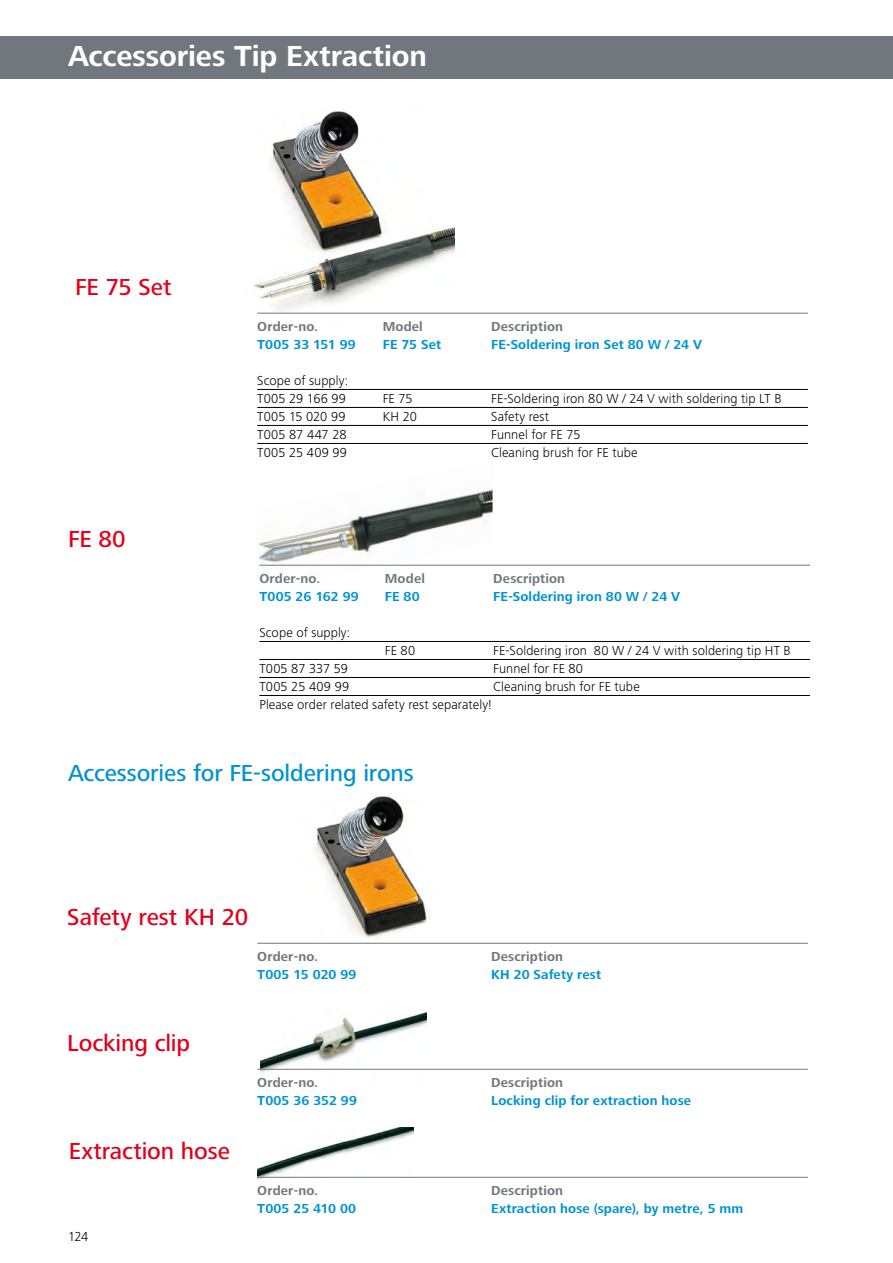
<style>
.page{position:relative;width:893px;height:1263px;background:#fff}
.page>*{position:absolute;margin:0;border:0;box-sizing:border-box;transform-origin:0 0}
.t1{font:700 30px "Frutiger Next LT";letter-spacing:-.005em;color:#fff}
.t2{font:500 24px "Frutiger Next LT";letter-spacing:-.005em;color:#e2001a}
.t3{font:500 24px "Frutiger Next LT";letter-spacing:-.005em;color:#0093d1}
.t4{font:300 13.5px/18px "Frutiger Next LT";letter-spacing:.005em;color:#000}
.t5{font:700 13.5px "Frutiger Next LT";letter-spacing:.01em;color:#0093d1}
.t6{font:700 13.5px "Frutiger Next LT";letter-spacing:.01em;color:#71787d}
</style>
<div class="page">
<img style="left:260px;top:1011px;width:166px;height:62px">
<img style="left:257px;top:1127px;width:157px;height:53px">
<div style="left:0;top:36px;width:893px;height:43px;background:#71787d"></div>
<img style="left:253px;top:111px;width:202px;height:202px">
<img style="left:315px;top:796px;width:113px;height:143px">
<img style="left:258px;top:489px;width:235px;height:76px">
<hr style="left:257px;top:1069px;width:551px;height:1px;background:#71787d">
<hr style="left:257px;top:1177px;width:551px;height:1px;background:#71787d">
<hr style="left:259px;top:565px;width:551px;height:1px;background:#71787d">
<hr style="left:259px;top:641px;width:551px;height:1px;background:#000">
<hr style="left:259px;top:659px;width:551px;height:1px;background:#000">
<hr style="left:259px;top:677px;width:551px;height:1px;background:#000">
<hr style="left:259px;top:695px;width:551px;height:1px;background:#000">
<hr style="left:257px;top:313px;width:551px;height:1px;background:#71787d">
<hr style="left:257px;top:389px;width:551px;height:1px;background:#000">
<hr style="left:257px;top:407px;width:551px;height:1px;background:#000">
<hr style="left:257px;top:425px;width:551px;height:1px;background:#000">
<hr style="left:257px;top:443px;width:551px;height:1px;background:#000">
<hr style="left:257px;top:943px;width:551px;height:1px;background:#71787d">
<p class="t1" style="left:68px;top:39px;width:361px">Accessories Tip Extraction</p>
<p class="t2" style="left:75px;top:273px;width:98px">FE 75 Set</p>
<p class="t2" style="left:68px;top:525px;width:59px">FE 80</p>
<p class="t6" style="left:257px;top:318px;width:63px">Order-no.</p>
<p class="t6" style="left:383px;top:318px;width:42px">Model</p>
<p class="t6" style="left:491px;top:318px;width:73px">Description</p>
<p class="t5" style="left:257px;top:336px;width:100px">T005 33 151 99</p>
<p class="t5" style="left:383px;top:336px;width:60px">FE 75 Set</p>
<p class="t5" style="left:491px;top:336px;width:212px">FE-Soldering iron Set 80 W / 24 V</p>
<p class="t4" style="left:257px;top:371px;width:93px">Scope of supply:<br>T005 29 166 99</p>
<p class="t4" style="left:383px;top:389px;width:31px">FE 75</p>
<p class="t4" style="left:491px;top:389px;width:292px">FE-Soldering iron 80 W / 24 V with soldering tip LT B</p>
<p class="t4" style="left:257px;top:407px;width:90px">T005 15 020 99</p>
<p class="t4" style="left:383px;top:407px;width:36px">KH 20</p>
<p class="t4" style="left:491px;top:407px;width:59px">Safety rest</p>
<p class="t4" style="left:257px;top:425px;width:91px">T005 87 447 28</p>
<p class="t4" style="left:491px;top:425px;width:91px">Funnel for FE 75</p>
<p class="t4" style="left:257px;top:443px;width:91px">T005 25 409 99</p>
<p class="t4" style="left:491px;top:443px;width:148px">Cleaning brush for FE tube</p>
<p class="t6" style="left:259px;top:570px;width:63px">Order-no.</p>
<p class="t6" style="left:385px;top:570px;width:42px">Model</p>
<p class="t6" style="left:493px;top:570px;width:73px">Description</p>
<p class="t5" style="left:259px;top:588px;width:101px">T005 26 162 99</p>
<p class="t5" style="left:385px;top:588px;width:36px">FE 80</p>
<p class="t5" style="left:493px;top:588px;width:188px">FE-Soldering iron 80 W / 24 V</p>
<p class="t4" style="left:259px;top:623px;width:93px">Scope of supply:</p>
<p class="t4" style="left:385px;top:641px;width:32px">FE 80</p>
<p class="t4" style="left:493px;top:641px;width:299px">FE-Soldering iron 80 W / 24 V with soldering tip HT B</p>
<p class="t4" style="left:259px;top:659px;width:90px">T005 87 337 59</p>
<p class="t4" style="left:493px;top:659px;width:91px">Funnel for FE 80</p>
<p class="t4" style="left:259px;top:677px;width:91px">T005 25 409 99</p>
<p class="t4" style="left:493px;top:677px;width:148px">Cleaning brush for FE tube</p>
<p class="t4" style="left:259px;top:695px;width:234px">Please order related safety rest separately!</p>
<p class="t3" style="left:68px;top:759px;width:347px">Accessories for FE-soldering irons</p>
<p class="t2" style="left:67px;top:904px;width:182px">Safety rest KH 20</p>
<p class="t6" style="left:257px;top:948px;width:63px">Order-no.</p>
<p class="t6" style="left:491px;top:948px;width:73px">Description</p>
<p class="t5" style="left:257px;top:966px;width:101px">T005 15 020 99</p>
<p class="t5" style="left:491px;top:966px;width:112px">KH 20 Safety rest</p>
<p class="t2" style="left:67px;top:1029px;width:124px">Locking clip</p>
<p class="t2" style="left:69px;top:1137px;width:163px">Extraction hose</p>
<p class="t4" style="left:68px;top:1228px;width:22px">124</p>
<p class="t6" style="left:257px;top:1074px;width:63px">Order-no.</p>
<p class="t6" style="left:491px;top:1074px;width:73px">Description</p>
<p class="t5" style="left:257px;top:1092px;width:101px">T005 36 352 99</p>
<p class="t5" style="left:491px;top:1092px;width:201px">Locking clip for extraction hose</p>
<p class="t6" style="left:257px;top:1182px;width:63px">Order-no.</p>
<p class="t6" style="left:491px;top:1182px;width:73px">Description</p>
<p class="t5" style="left:257px;top:1200px;width:100px">T005 25 410 00</p>
<p class="t5" style="left:491px;top:1200px;width:254px">Extraction hose (spare), by metre, 5 mm</p>
</div>
